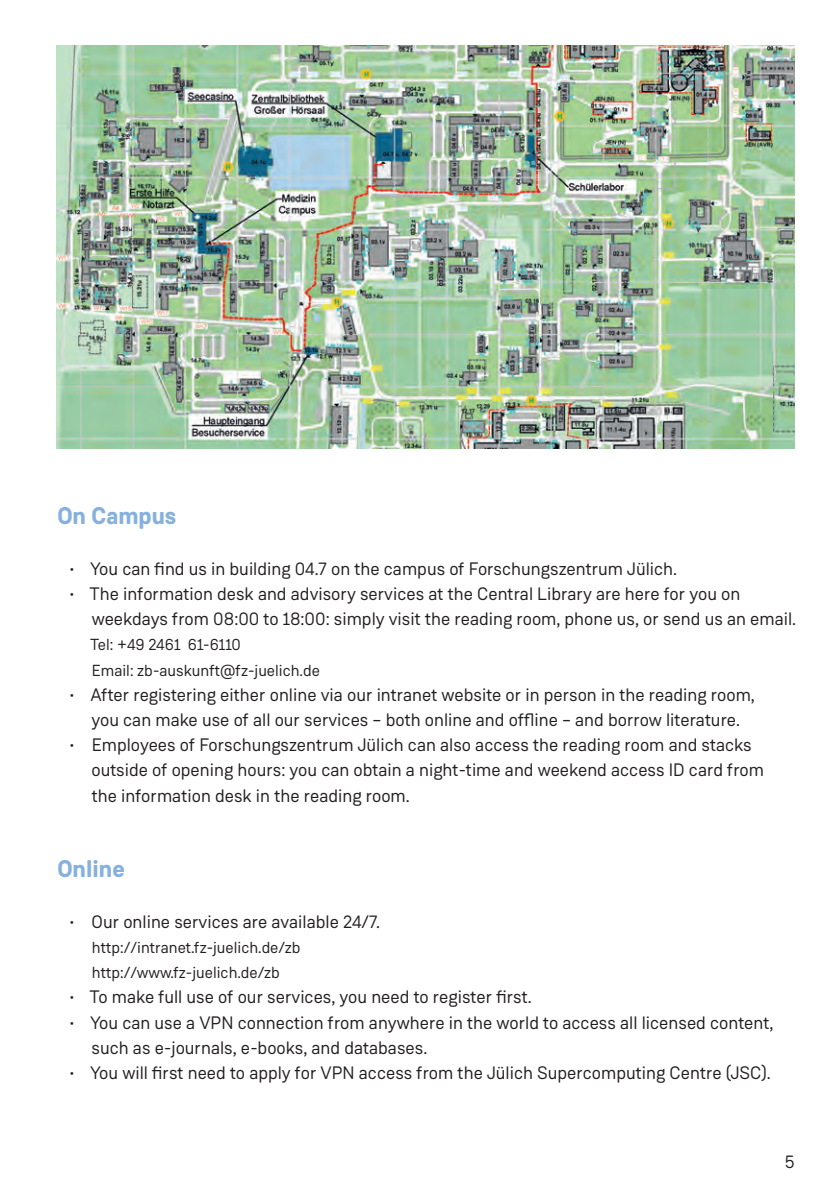
<style>
.page{position:relative;width:840px;height:1191px;background:#fff}
.page>*{position:absolute;margin:0;border:0;box-sizing:border-box;transform-origin:0 0}
.t1{font:700 24px "Weissenhof Grotesk";color:#86b1de}
.t2{font:18px/25.2px "Weissenhof Grotesk";color:#231f20}
.t3{font:16px/25.2px "Weissenhof Grotesk";color:#231f20}
</style>
<div class="page">
<img style="left:57px;top:45px;width:737px;height:404px">
<h1 class="t1" style="left:57px;top:501px;width:120px">On Campus</h1>
<p class="t2" style="left:70px;top:556px;width:608px">• You can find us in building 04.7 on the campus of Forschungszentrum Jülich.</p>
<p class="t2" style="left:92px;top:581px;width:705px;text-indent:-22px">• The information desk and advisory services at the Central Library are here for you on weekdays from 08:00 to 18:00: simply visit the reading room, phone us, or send us an email.</p>
<p class="t3" style="left:90px;top:632px;width:231px">Tel: +49 2461 61-6110<br>Email: zb-auskunft@fz-juelich.de</p>
<p class="t2" style="left:70px;top:682px;width:686px;text-align:center">• After registering either online via our intranet website or in person in the reading room, you can make use of all our services – both online and offline – and borrow literature.</p>
<p class="t2" style="left:91px;top:732px;width:673px;text-indent:-21px">• Employees of Forschungszentrum Jülich can also access the reading room and stacks outside of opening hours: you can obtain a night-time and weekend access ID card from the information desk in the reading room.</p>
<h1 class="t1" style="left:57px;top:854px;width:69px">Online</h1>
<p class="t2" style="left:70px;top:908px;width:311px">• Our online services are available 24/7.</p>
<p class="t3" style="left:92px;top:934px;width:210px">http://intranet.fz-juelich.de/zb http://www.fz-juelich.de/zb</p>
<p class="t2" style="left:70px;top:984px;width:463px">• To make full use of our services, you need to register first.</p>
<p class="t2" style="left:91px;top:1009px;width:683px;text-indent:-22px">• You can use a VPN connection from anywhere in the world to access all licensed content, such as e-journals, e-books, and databases.</p>
<p class="t2" style="left:70px;top:1060px;width:702px">• You will first need to apply for VPN access from the Jülich Supercomputing Centre (JSC).</p>
<p class="t2" style="left:784px;top:1149px;width:11px">5</p>
</div>
